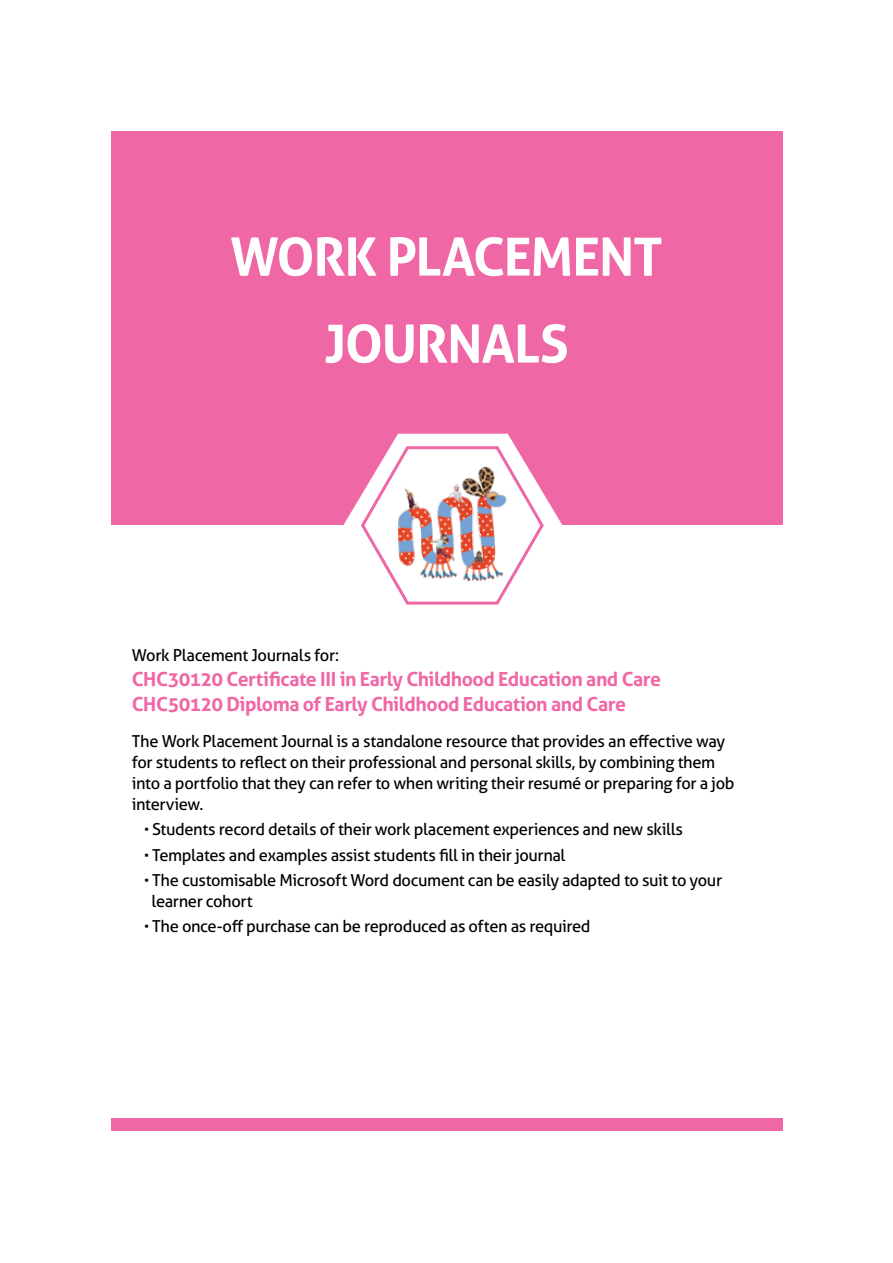
<style>
.page{position:relative;width:893px;height:1263px;background:#fff}
.page>*{position:absolute;margin:0;border:0;box-sizing:border-box;transform-origin:0 0}
.t1{font:700 52.65px/87px "Aller";letter-spacing:-.02em;color:#fff;text-align:center}
.t2{font:700 19.5px/25.2px "Aller";letter-spacing:-.025em;color:#f067a6}
.t3{font:16.5px/21px "Aller";letter-spacing:-.025em;color:#000}
.s1{font-family:"Cuprum";font-weight:700}
</style>
<div class="page">
<div style="left:111px;top:131px;width:671px;height:394px;background:#f067a6"></div>
<div style="left:111px;top:1118px;width:671px;height:13px;background:#f067a6"></div>
<svg style="left:343px;top:434px;width:219px;height:171px"></svg>
<img style="left:397px;top:465px;width:111px;height:117px">
<h1 class="t1" style="left:230px;top:213px;width:434px">WORK PLACEMENT<br>JOURNALS</h1>
<p class="t3" style="left:132px;top:644px;width:209px">Work Placement Journals for:</p>
<p class="t2" style="left:132px;top:666px;width:531px">CHC30120 Certificate III in Early Childhood Education and Care<br>CHC50120 Diploma of Early Childhood Education and Care</p>
<p class="t3" style="left:132px;top:731px;width:604px">The Work Placement Journal is a standalone resource that provides an effective way for students to reflect on their professional and personal skills, by combining them into a portfolio that they can refer to when writing their resumé or preparing for a job interview.</p>
<p class="t3" style="left:145px;top:819px;width:540px"><span class="s1">•</span> Students record details of their work placement experiences and new skills</p>
<p class="t3" style="left:145px;top:844px;width:422px"><span class="s1">•</span> Templates and examples assist students fill in their journal</p>
<p class="t3" style="left:152px;top:869px;width:572px;text-indent:-7px"><span class="s1">•</span> The customisable Microsoft Word document can be easily adapted to suit to your learner cohort</p>
<p class="t3" style="left:145px;top:916px;width:447px"><span class="s1">•</span> The once-off purchase can be reproduced as often as required</p>
</div>
